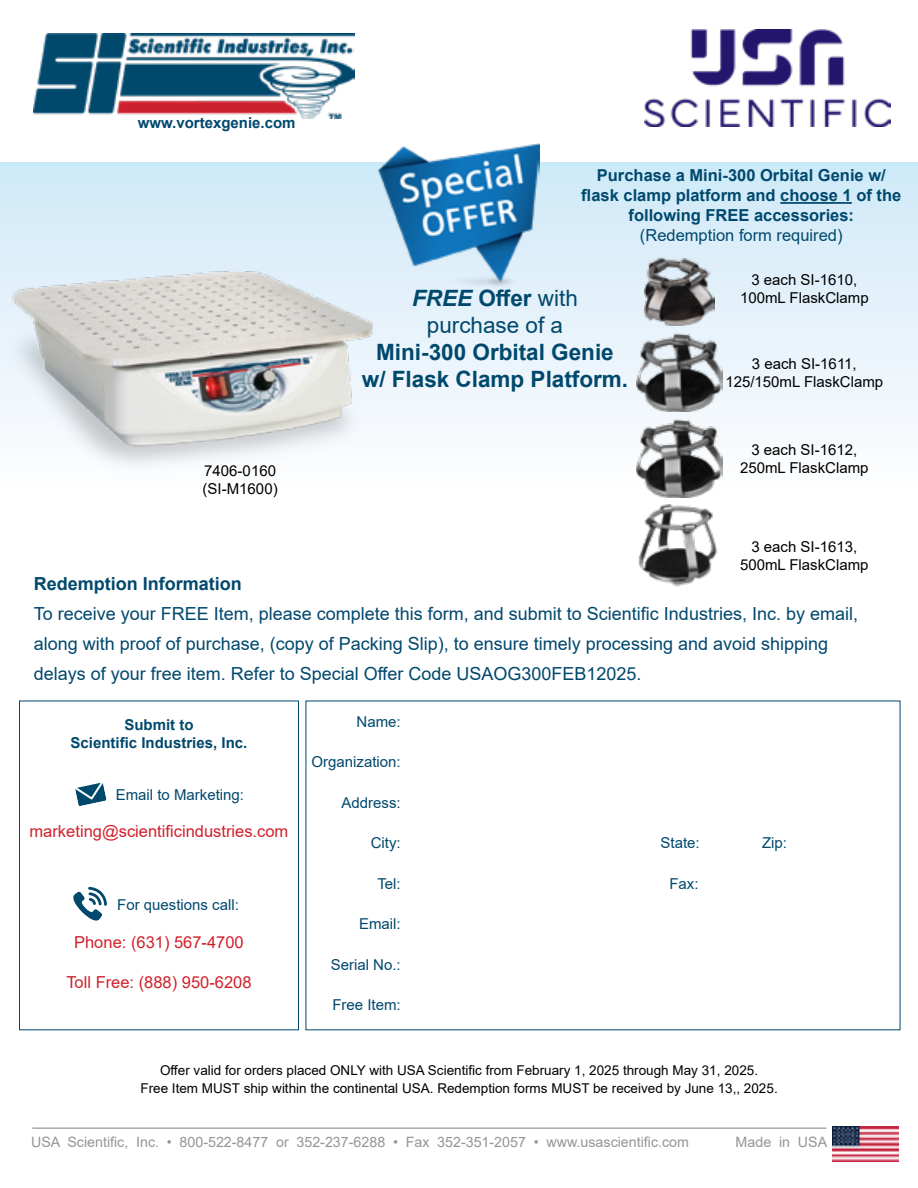
<style>
.page{position:relative;width:918px;height:1188px;background:#fff}
.page>*{position:absolute;margin:0;border:0;box-sizing:border-box;transform-origin:0 0}
.t1{font:700 22.5px/27px "Arial";color:#00486d;text-align:center}
.t2{font:22.5px/27px "Arial";color:#00486d;text-align:center}
.t3{font:18px/30px "Arial";color:#00486d}
.t4{font:700 18px "Arial";color:#00486d}
.t5{font:700 16.5px/19.8px "Arial";color:#00486d;text-align:center}
.t6{font:16.5px "Arial";color:#d1202b}
.t7{font:16.5px "Arial";color:#00486d}
.t8{font:15px/18px "Arial";color:#000;text-align:center}
.t9{font:15px "Arial";color:#00486d}
.t10{font:700 15px/18px "Arial";color:#00486d;text-align:center}
.t11{font:14.25px "Arial";color:#939598}
.t12{font:13.5px/18px "Arial";color:#000;text-align:center}
.s1{font-weight:700;font-style:italic}
.s2{font-weight:700}
</style>
<div class="page">
<div style="left:0;top:162px;width:918px;height:329px;background:linear-gradient(to bottom,#cfe9f7,#fefdfe)"></div>
<img style="left:34px;top:34px;width:320px;height:85px">
<img style="left:378px;top:144px;width:162px;height:144px">
<div style="left:19px;top:701px;width:280px;height:329px;border:1px solid #00486d"></div>
<svg style="left:75px;top:783px;width:32px;height:23px"></svg>
<svg style="left:73px;top:887px;width:34px;height:34px"></svg>
<hr style="left:32px;top:1127px;width:794px;height:2px;background:#a7a9ac">
<img style="left:833px;top:1127px;width:65px;height:34px">
<img style="left:0;top:214px;width:386px;height:277px">
<hr style="left:780px;top:202px;width:72px;height:2px;background:#00486d">
<img style="left:645px;top:258px;width:69px;height:68px">
<img style="left:637px;top:334px;width:86px;height:77px">
<img style="left:637px;top:420px;width:86px;height:77px">
<img style="left:638px;top:504px;width:80px;height:83px">
<img style="left:645px;top:29px;width:246px;height:98px">
<p class="t10" style="left:138px;top:114px;width:159px">www.vortexgenie.com</p>
<p class="t8" style="left:203px;top:461px;width:77px;text-align:left">7406-0160 (SI-M1600)</p>
<p class="t5" style="left:581px;top:166px;width:322px">Purchase a Mini-300 Orbital Genie w/ flask clamp platform and choose 1 of the following FREE accessories:</p>
<p class="t7" style="left:640px;top:224px;width:204px">(Redemption form required)</p>
<p class="t2" style="left:412px;top:284px;width:167px"><span class="s1">FREE</span> <span class="s2">Offer</span> with purchase of a</p>
<p class="t1" style="left:362px;top:339px;width:268px">Mini-300 Orbital Genie w/ Flask Clamp Platform.</p>
<p class="t8" style="left:740px;top:270px;width:130px">3 each SI-1610,<br>100mL FlaskClamp</p>
<p class="t8" style="left:725px;top:354px;width:159px">3 each SI-1611,<br>125/150mL FlaskClamp</p>
<p class="t8" style="left:740px;top:441px;width:130px">3 each SI-1612,<br>250mL FlaskClamp</p>
<p class="t8" style="left:740px;top:538px;width:130px">3 each SI-1613,<br>500mL FlaskClamp</p>
<p class="t4" style="left:34px;top:571px;width:210px">Redemption Information</p>
<p class="t3" style="left:34px;top:599px;width:826px">To receive your FREE Item, please complete this form, and submit to Scientific Industries, Inc. by email, along with proof of purchase, (copy of Packing Slip), to ensure timely processing and avoid shipping delays of your free item. Refer to Special Offer Code USAOG300FEB12025.</p>
<p class="t9" style="left:357px;top:711px;width:46px">Name:</p>
<p class="t9" style="left:312px;top:752px;width:91px">Organization:</p>
<p class="t9" style="left:342px;top:792px;width:61px">Address:</p>
<p class="t9" style="left:371px;top:833px;width:32px">City:</p>
<p class="t9" style="left:661px;top:833px;width:41px">State:</p>
<p class="t9" style="left:762px;top:833px;width:27px">Zip:</p>
<p class="t9" style="left:377px;top:873px;width:25px">Tel:</p>
<p class="t9" style="left:669px;top:873px;width:31px">Fax:</p>
<p class="t9" style="left:359px;top:914px;width:43px">Email:</p>
<p class="t9" style="left:331px;top:954px;width:72px">Serial No.:</p>
<p class="t9" style="left:332px;top:995px;width:70px">Free Item:</p>
<p class="t10" style="left:71px;top:716px;width:178px">Submit to<br>Scientific Industries, Inc.</p>
<p class="t9" style="left:116px;top:784px;width:130px">Email to Marketing:</p>
<p class="t6" style="left:30px;top:819px;width:260px">marketing@scientificindustries.com</p>
<p class="t9" style="left:117px;top:894px;width:123px">For questions call:</p>
<p class="t6" style="left:74px;top:931px;width:171px">Phone: (631) 567-4700</p>
<p class="t6" style="left:66px;top:971px;width:187px">Toll Free: (888) 950-6208</p>
<p class="t12" style="left:140px;top:1061px;width:639px">Offer valid for orders placed ONLY with USA Scientific from February 1, 2025 through May 31, 2025.<br>Free Item MUST ship within the continental USA. Redemption forms MUST be received by June 13,, 2025.</p>
<p class="t11" style="left:31px;top:1132px;width:659px">USA Scientific, Inc. • 800-522-8477 or 352-237-6288 • Fax 352-351-2057 • www.usascientific.com</p>
<p class="t11" style="left:736px;top:1132px;width:93px">Made in USA</p>
</div>
